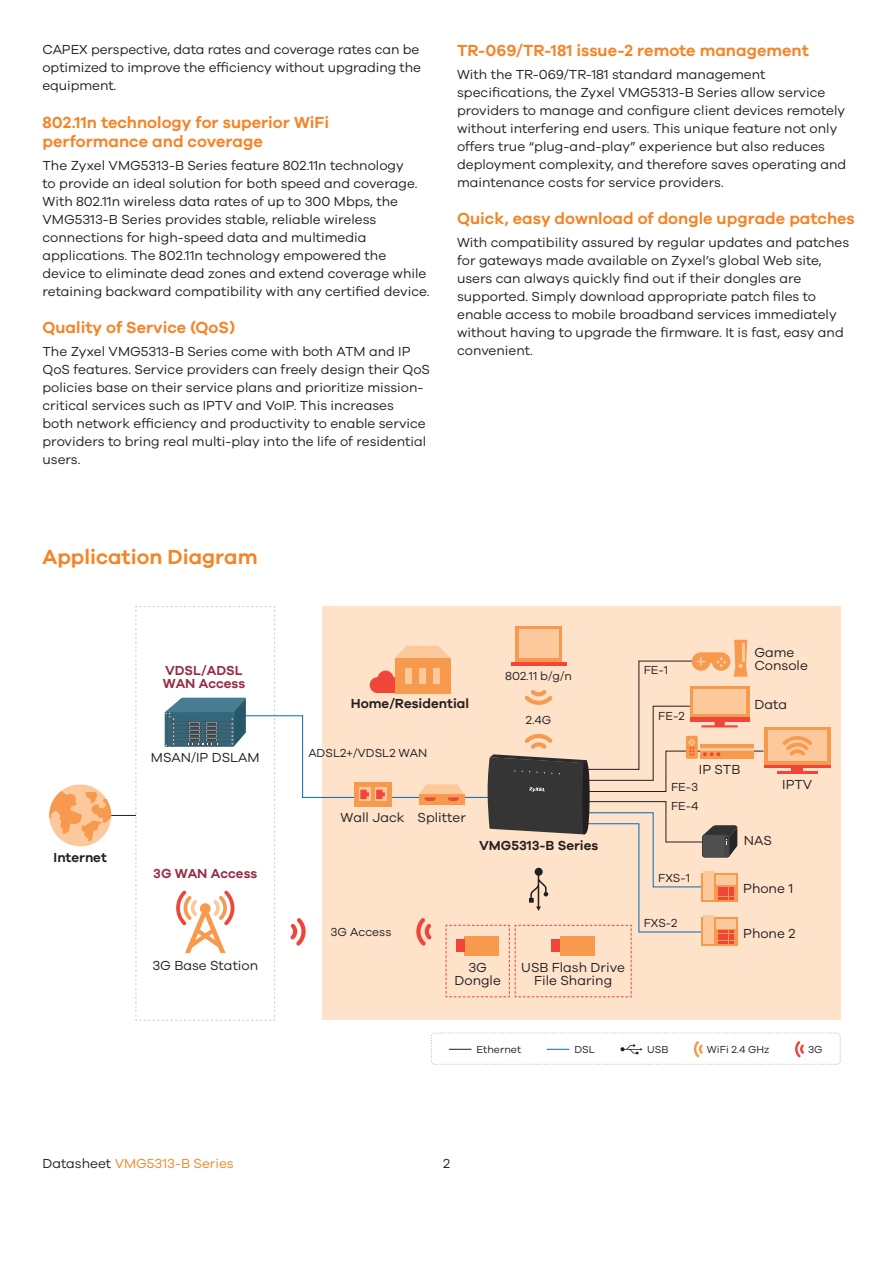
<style>
.page{position:relative;width:893px;height:1263px;background:#fff}
.page>*{position:absolute;margin:0;border:0;box-sizing:border-box;transform-origin:0 0}
.t1{font:600 21px "Galano Grotesque";color:#f58427}
.t2{font:600 16.5px/19.8px "Galano Grotesque";color:#f58427}
.brand_2_0_intro_bene{font:13.5px/18px "Galano Grotesque";color:#231f20}
.t3{font:600 13.5px "Galano Grotesque";color:#231f20}
.t4{font:600 13.5px/13.5px "Galano Grotesque";color:#952e45}
.t5{font:13.5px "Galano Grotesque";color:#f58427}
.t6{font:12px/18.8px "Galano Grotesque";color:#231f20}
.t7{font:10.5px "Galano Grotesque";color:#231f20}
.s1{color:#231f20}
</style>
<div class="page">
<hr style="left:88px;top:815px;width:50px;height:1px;background:#231f20">
<svg style="left:49px;top:784px;width:63px;height:63px"></svg>
<div style="left:322px;top:606px;width:518px;height:414px;background:#fee2ca"></div>
<hr style="left:777px;top:771px;width:41px;height:2px;background:#ef4639">
<div style="left:764px;top:727px;width:66px;height:40px;background:#ef4639"></div>
<div style="left:764px;top:727px;width:66px;height:38px;background:#f79a4e"></div>
<div style="left:768px;top:730px;width:59px;height:31px;background:#fcc99d"></div>
<div style="left:792px;top:766px;width:11px;height:6px;background:#ef4639"></div>
<svg style="left:782px;top:736px;width:30px;height:20px"></svg>
<svg style="left:547px;top:1049px;width:22px;height:1px"></svg>
<svg style="left:449px;top:1049px;width:22px;height:1px"></svg>
<svg style="left:694px;top:1041px;width:9px;height:16px"></svg>
<svg style="left:795px;top:1041px;width:9px;height:16px"></svg>
<svg style="left:620px;top:1044px;width:23px;height:10px"></svg>
<div style="left:431px;top:1033px;width:409px;height:31px;border:1px dashed #c7c8ca;border-radius:3px"></div>
<svg style="left:135px;top:606px;width:629px;height:415px"></svg>
<p class="brand_2_0_intro_bene" style="left:43px;top:40px;width:380px">CAPEX perspective, data rates and coverage rates can be optimized to improve the efficiency without upgrading the equipment.</p>
<p class="t2" style="left:43px;top:112px;width:288px">802.11n technology for superior WiFi performance and coverage</p>
<p class="brand_2_0_intro_bene" style="left:43px;top:156px;width:388px">The Zyxel VMG5313-B Series feature 802.11n technology<br>to provide an ideal solution for both speed and coverage.<br>With 802.11n wireless data rates of up to 300 Mbps, the VMG5313-B Series provides stable, reliable wireless connections for high-speed data and multimedia applications. The 802.11n technology empowered the device to eliminate dead zones and extend coverage while retaining backward compatibility with any certified device.</p>
<p class="t2" style="left:43px;top:317px;width:194px">Quality of Service (QoS)</p>
<p class="brand_2_0_intro_bene" style="left:43px;top:342px;width:389px">The Zyxel VMG5313-B Series come with both ATM and IP QoS features. Service providers can freely design their QoS policies base on their service plans and prioritize mission&shy;critical services such as IPTV and VoIP. This increases<br>both network efficiency and productivity to enable service providers to bring real multi-play into the life of residential users.</p>
<p class="t2" style="left:457px;top:40px;width:353px">TR-069/TR-181 issue-2 remote management</p>
<p class="brand_2_0_intro_bene" style="left:457px;top:65px;width:391px">With the TR-069/TR-181 standard management specifications, the Zyxel VMG5313-B Series allow service providers to manage and configure client devices remotely without interfering end users. This unique feature not only offers true “plug-and-play” experience but also reduces deployment complexity, and therefore saves operating and maintenance costs for service providers.</p>
<p class="t2" style="left:457px;top:208px;width:399px">Quick, easy download of dongle upgrade patches</p>
<p class="brand_2_0_intro_bene" style="left:457px;top:233px;width:394px">With compatibility assured by regular updates and patches for gateways made available on Zyxel’s global Web site, users can always quickly find out if their dongles are supported. Simply download appropriate patch files to enable access to mobile broadband services immediately without having to upgrade the firmware. It is fast, easy and convenient.</p>
<p class="t1" style="left:43px;top:544px;width:217px">Application Diagram</p>
<p class="brand_2_0_intro_bene" style="left:754px;top:643px;width:42px">Game</p>
<p class="t3" style="left:54px;top:849px;width:55px">Internet</p>
<p class="t4" style="left:163px;top:663px;width:84px">VDSL/ADSL<br>WAN Access</p>
<p class="brand_2_0_intro_bene" style="left:151px;top:748px;width:110px">MSAN/IP DSLAM</p>
<p class="t4" style="left:153px;top:867px;width:105px">3G WAN Access</p>
<p class="brand_2_0_intro_bene" style="left:152px;top:956px;width:107px">3G Base Station</p>
<p class="t3" style="left:351px;top:696px;width:120px">Home/Residential</p>
<p class="t6" style="left:308px;top:743px;width:121px">ADSL2+/VDSL2 WAN</p>
<p class="t6" style="left:505px;top:666px;width:68px">802.11 b/g/n</p>
<p class="t6" style="left:526px;top:710px;width:27px">2.4G</p>
<p class="brand_2_0_intro_bene" style="left:341px;top:808px;width:127px">Wall Jack Splitter</p>
<p class="t3" style="left:479px;top:837px;width:121px">VMG5313-B Series</p>
<p class="t6" style="left:331px;top:922px;width:62px">3G Access</p>
<p class="brand_2_0_intro_bene" style="left:454px;top:960px;width:48px;line-height:13.5px;text-align:center">3G<br>Dongle</p>
<p class="brand_2_0_intro_bene" style="left:521px;top:960px;width:105px;line-height:13.5px;text-align:center">USB Flash Drive<br>File Sharing</p>
<p class="t6" style="left:644px;top:660px;width:26px">FE-1</p>
<p class="brand_2_0_intro_bene" style="left:754px;top:656px;width:55px">Console</p>
<p class="t6" style="left:658px;top:706px;width:28px">FE-2</p>
<p class="brand_2_0_intro_bene" style="left:754px;top:695px;width:34px">Data</p>
<p class="brand_2_0_intro_bene" style="left:699px;top:760px;width:43px">IP STB</p>
<p class="t6" style="left:671px;top:777px;width:29px">FE-3<br>FE-4</p>
<p class="brand_2_0_intro_bene" style="left:782px;top:775px;width:32px">IPTV</p>
<p class="t6" style="left:658px;top:868px;width:33px">FXS-1</p>
<p class="t6" style="left:644px;top:913px;width:35px">FXS-2</p>
<p class="brand_2_0_intro_bene" style="left:744px;top:831px;width:30px">NAS</p>
<p class="brand_2_0_intro_bene" style="left:743px;top:879px;width:51px">Phone 1</p>
<p class="brand_2_0_intro_bene" style="left:743px;top:924px;width:54px">Phone 2</p>
<p class="t7" style="left:477px;top:1043px;width:46px">Ethernet</p>
<p class="t7" style="left:574px;top:1043px;width:22px">DSL</p>
<p class="t7" style="left:647px;top:1043px;width:23px">USB</p>
<p class="t7" style="left:707px;top:1043px;width:64px">WiFi 2.4 GHz</p>
<p class="t7" style="left:808px;top:1043px;width:16px">3G</p>
<p class="t5" style="left:43px;top:1155px;width:193px"><span class="s1">Datasheet</span> VMG5313-B Series</p>
<p class="brand_2_0_intro_bene" style="left:443px;top:1154px;width:8px">2</p>
</div>
